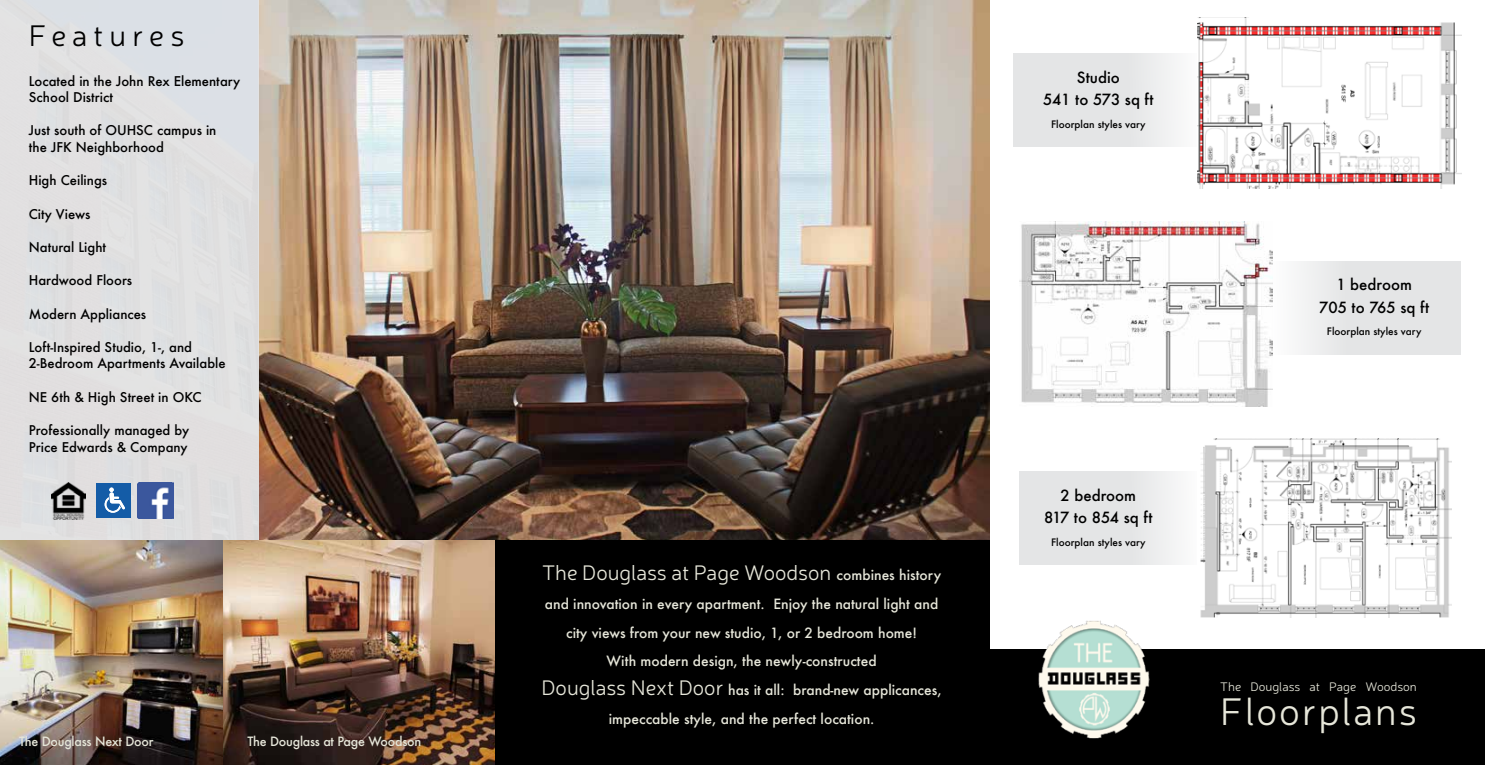
<style>
.page{position:relative;width:1485px;height:765px;background:#fff}
.page>*{position:absolute;margin:0;border:0;box-sizing:border-box;transform-origin:0 0}
.t1{font:300 38.75px "Neris";letter-spacing:.05em;color:#e6e6d9}
.t2{font:300 30px "Neris";letter-spacing:.195em;color:#000}
.t3{font:300 21.25px "Neris";color:#e6e6d9}
.t4{font:500 15px/22.5px "Futura";color:#000;text-align:center}
.t5{font:500 13.75px/28.6px "Futura";color:#e6e6d9;text-align:center}
.t6{font:500 13.12px/16.6px "Futura";color:#000}
.t7{font:500 12.5px "Futura";letter-spacing:-.02em;color:#e6e6d9}
.t8{font:300 12.5px "Neris";color:#e6e6d9}
.t9{font:500 10px "Futura";color:#000}
.s1{font-family:"Futura";font-weight:500;font-size:13.75px}
.s2{font-family:"Neris";font-weight:300;font-size:21.25px}
</style>
<div class="page">
<img style="left:259px;top:0;width:730px;height:540px">
<div style="left:1019px;top:471px;width:183px;height:94px;background:linear-gradient(to right,#dee0e1,#f3f3f4)"></div>
<div style="left:1013px;top:53px;width:189px;height:94px;background:linear-gradient(to right,#dee0e1,#f3f3f4)"></div>
<div style="left:495px;top:540px;width:494px;height:225px;background:#000"></div>
<div style="left:988px;top:650px;width:497px;height:115px;background:#000"></div>
<div style="left:0;top:0;width:259px;height:540px;background:#e4e5e6"></div>
<img style="left:0;top:540px;width:495px;height:225px">
<img style="left:1028px;top:620px;width:134px;height:119px">
<img style="left:51px;top:483px;width:34px;height:36px">
<div style="left:96px;top:483px;width:34px;height:35px;background:#145ca7"></div>
<svg style="left:105px;top:488px;width:20px;height:25px"></svg>
<img style="left:138px;top:483px;width:35px;height:35px">
<img style="left:1197px;top:18px;width:264px;height:170px">
<img style="left:1019px;top:221px;width:254px;height:186px">
<img style="left:1197px;top:439px;width:254px;height:179px">
<div style="left:1273px;top:261px;width:188px;height:93px;background:linear-gradient(to right,#f4f4f5,#dedfe1)"></div>
<h2 class="t2" style="left:29px;top:17px;width:157px">Features</h2>
<p class="t6" style="left:29px;top:72px;width:213px">Located in the John Rex Elementary<br>School District</p>
<p class="t6" style="left:29px;top:122px;width:189px">Just south of OUHSC campus in the JFK Neighborhood</p>
<p class="t6" style="left:29px;top:172px;width:80px">High Ceilings</p>
<p class="t6" style="left:29px;top:205px;width:63px">City Views</p>
<p class="t6" style="left:29px;top:239px;width:79px">Natural Light</p>
<p class="t6" style="left:29px;top:272px;width:105px">Hardwood Floors</p>
<p class="t6" style="left:29px;top:305px;width:119px">Modern Appliances</p>
<p class="t6" style="left:29px;top:338px;width:198px">Loft-Inspired Studio, 1-, and<br>2-Bedroom Apartments Available</p>
<p class="t6" style="left:29px;top:388px;width:174px">NE 6th &amp; High Street in OKC</p>
<p class="t6" style="left:29px;top:422px;width:162px">Professionally managed by<br>Price Edwards &amp; Company</p>
<p class="t7" style="left:19px;top:733px;width:136px">The Douglass Next Door</p>
<p class="t7" style="left:247px;top:733px;width:175px">The Douglass at Page Woodson</p>
<h3 class="t3" style="left:542px;top:559px;width:401px">The Douglass at Page Woodson <span class="s1">combines history</span></h3>
<p class="t5" style="left:542px;top:589px;width:402px">and innovation in every apartment. Enjoy the natural light and city views from your new studio, 1, or 2 bedroom home!<br>With modern design, the newly-constructed<br><span class="s2">Douglass Next Door</span> has it all: brand-new applicances, impeccable style, and the perfect location.</p>
<p class="t4" style="left:1043px;top:66px;width:112px">Studio<br>541 to 573 sq ft</p>
<p class="t9" style="left:1051px;top:117px;width:96px">Floorplan styles vary</p>
<p class="t4" style="left:1044px;top:484px;width:110px">2 bedroom<br>817 to 854 sq ft</p>
<p class="t9" style="left:1051px;top:535px;width:96px">Floorplan styles vary</p>
<p class="t4" style="left:1319px;top:273px;width:111px">1 bedroom<br>705 to 765 sq ft</p>
<p class="t9" style="left:1327px;top:325px;width:96px">Floorplan styles vary</p>
<p class="t8" style="left:1220px;top:679px;width:198px">The Douglass at Page Woodson</p>
<h1 class="t1" style="left:1220px;top:687px;width:198px">Floorplans</h1>
</div>
